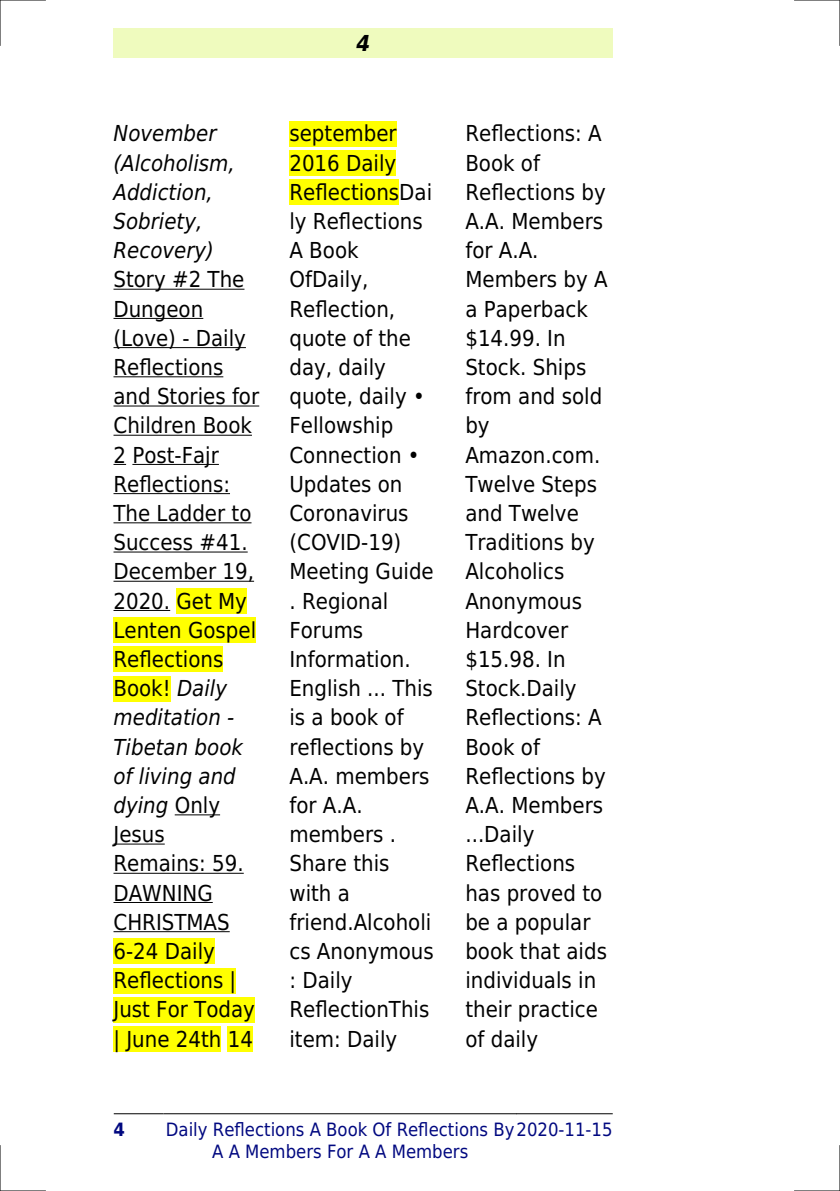
<style>
.page{position:relative;width:840px;height:1191px;background:#fff}
.page>*{position:absolute;margin:0;border:0;box-sizing:border-box;transform-origin:0 0}
.t1{font:22px/29.2px "DejaVu Sans Condensed";color:#000}
.t2{font:italic 22px/29.2px "DejaVu Sans Condensed";color:#000}
.t3{font:italic 700 22px "DejaVu Sans Condensed";color:#000}
.t4{font:18.4px/22px "DejaVu Sans Condensed";color:#000880}
.t5{font:700 18.4px "DejaVu Sans Condensed";color:#000880}
.s1{font-style:italic}
</style>
<div class="page">
<div style="left:113px;top:28px;width:499px;height:30px;background:#effbbe"></div>
<hr style="left:114px;top:1113px;width:49px;height:1px;background:#000">
<hr style="left:164px;top:1113px;width:352px;height:1px;background:#000">
<hr style="left:516px;top:1113px;width:96px;height:1px;background:#000">
<hr style="left:113px;top:289px;width:131px;height:1px;background:#000">
<hr style="left:113px;top:318px;width:90px;height:1px;background:#000">
<hr style="left:113px;top:347px;width:133px;height:1px;background:#000">
<hr style="left:113px;top:376px;width:110px;height:1px;background:#000">
<hr style="left:113px;top:405px;width:146px;height:1px;background:#000">
<hr style="left:113px;top:435px;width:139px;height:1px;background:#000">
<svg style="left:113px;top:464px;width:13px;height:1px"></svg>
<hr style="left:132px;top:464px;width:87px;height:1px;background:#000">
<hr style="left:113px;top:493px;width:117px;height:1px;background:#000">
<hr style="left:113px;top:522px;width:138px;height:1px;background:#000">
<hr style="left:113px;top:551px;width:134px;height:1px;background:#000">
<hr style="left:113px;top:581px;width:141px;height:1px;background:#000">
<hr style="left:113px;top:610px;width:57px;height:1px;background:#000">
<div style="left:176px;top:588px;width:71px;height:26px;background:#ff0"></div>
<div style="left:113px;top:617px;width:143px;height:26px;background:#ff0"></div>
<div style="left:113px;top:646px;width:110px;height:26px;background:#ff0"></div>
<div style="left:113px;top:676px;width:58px;height:25px;background:#ff0"></div>
<hr style="left:175px;top:814px;width:45px;height:1px;background:#000">
<hr style="left:113px;top:843px;width:52px;height:1px;background:#000">
<hr style="left:113px;top:872px;width:130px;height:1px;background:#000">
<hr style="left:113px;top:902px;width:100px;height:1px;background:#000">
<hr style="left:113px;top:931px;width:116px;height:1px;background:#000">
<div style="left:113px;top:938px;width:102px;height:26px;background:#ff0"></div>
<div style="left:113px;top:967px;width:123px;height:26px;background:#ff0"></div>
<div style="left:113px;top:997px;width:142px;height:25px;background:#ff0"></div>
<div style="left:113px;top:1026px;width:108px;height:25px;background:#ff0"></div>
<div style="left:228px;top:1026px;width:25px;height:25px;background:#ff0"></div>
<div style="left:289px;top:121px;width:107px;height:25px;background:#ff0"></div>
<div style="left:289px;top:150px;width:107px;height:26px;background:#ff0"></div>
<div style="left:289px;top:179px;width:110px;height:26px;background:#ff0"></div>
<hr style="left:0;top:0;width:45px;height:1px;background:#000">
<hr style="left:794px;top:0;width:45px;height:1px;background:#000">
<hr style="left:0;top:1190px;width:45px;height:1px;background:#000">
<hr style="left:794px;top:1190px;width:45px;height:1px;background:#000">
<hr style="left:0;top:0;width:1px;height:45px;background:#000">
<hr style="left:0;top:1145px;width:1px;height:46px;background:#000">
<hr style="left:839px;top:0;width:1px;height:45px;background:#000">
<hr style="left:839px;top:1145px;width:1px;height:46px;background:#000">
<p class="t2" style="left:113px;top:119px;width:123px">November (Alcoholism,<br>Addiction,<br>Sobriety,<br>Recovery)</p>
<p class="t1" style="left:113px;top:265px;width:147px">Story #2 The<br>Dungeon (Love) - Daily<br>Reflections and Stories for<br>Children Book<br>2 Post-Fajr<br>Reflections:<br>The Ladder to<br>Success #41.<br>December 19,<br>2020. Get My<br>Lenten Gospel<br>Reflections<br>Book! <span class="s1">Daily meditation -<br>Tibetan book of living and dying</span> Only<br>Jesus<br>Remains: 59.<br>DAWNING<br>CHRISTMAS<br>6-24 Daily<br>Reflections |<br>Just For Today | June 24th 14</p>
<p class="t3" style="left:356px;top:30px;width:15px">4</p>
<p class="t1" style="left:289px;top:119px;width:146px">september<br>2016 Daily<br>ReflectionsDai ly Reflections<br>A Book<br>OfDaily,<br>Reflection, quote of the day, daily quote, daily<br>Fellowship<br>Connection<br>Updates on<br>Coronavirus (COVID-19)<br>Meeting Guide . Regional<br>Forums<br>Information.<br>English ... This is a book of reflections by<br>A.A. members for A.A. members .<br>Share this with a friend.Alcoholi cs Anonymous : Daily<br>ReflectionThis item: Daily</p>
<p class="t1" style="left:465px;top:119px;width:144px">Reflections: A<br>Book of<br>Reflections by<br>A.A. Members for A.A.<br>Members by A a Paperback $14.99. In<br>Stock. Ships from and sold by<br>Amazon.com.<br>Twelve Steps and Twelve<br>Traditions by<br>Alcoholics<br>Anonymous<br>Hardcover $15.98. In<br>Stock.Daily<br>Reflections: A<br>Book of<br>Reflections by<br>A.A. Members ...Daily<br>Reflections has proved to be a popular book that aids individuals in their practice of daily</p>
<p class="t5" style="left:113px;top:1118px;width:13px">4</p>
<p class="t4" style="left:212px;top:1118px;width:401px;text-indent:-46px">Daily Reflections A Book Of Reflections By2020-11-15<br>A A Members For A A Members</p>
</div>
